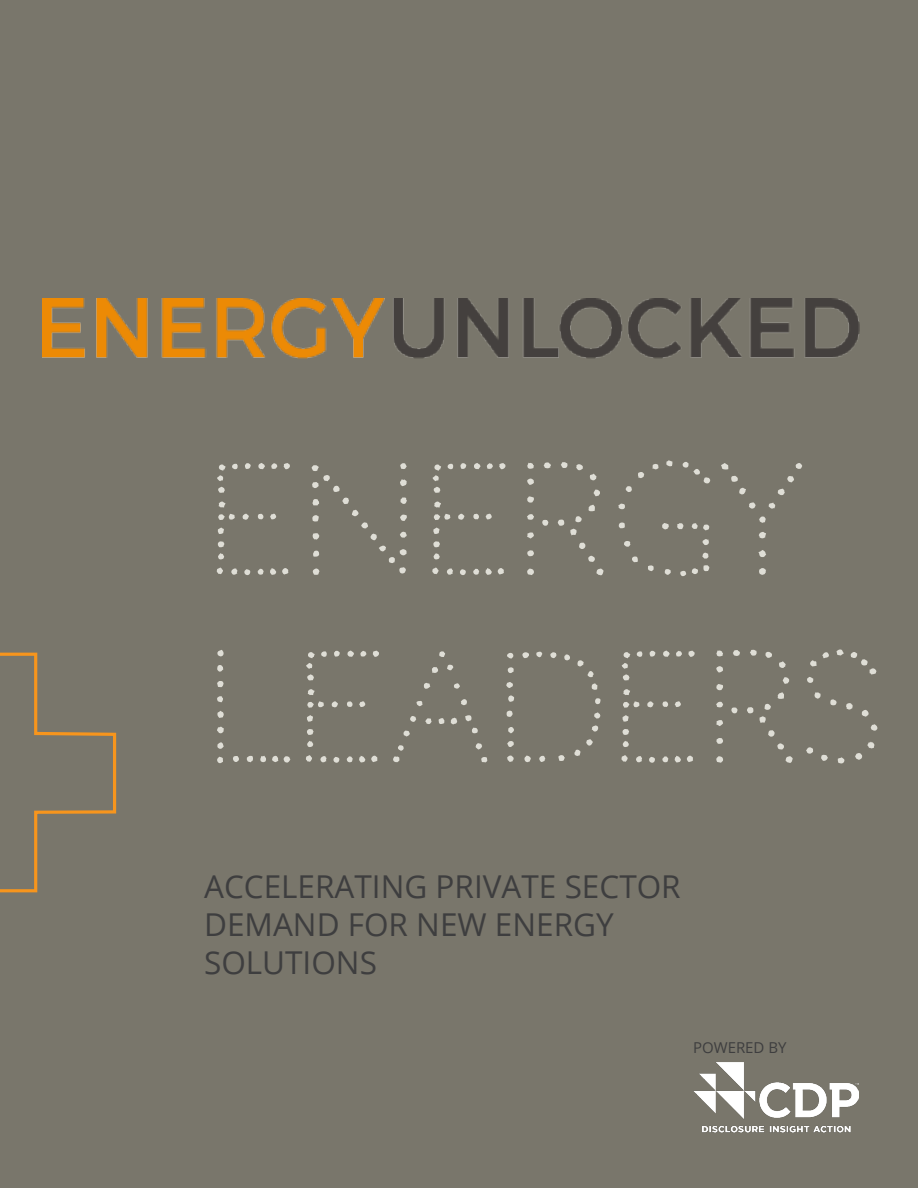
<style>
.page{position:relative;width:918px;height:1188px;background:#79766b}
.page>*{position:absolute;margin:0;border:0;box-sizing:border-box;transform-origin:0 0}
.t1{font:150px "Codystar";color:#dfded6}
.t2{font:31.5px/37.8px "Open Sans";color:#3e3e3f}
.t3{font:15px "Open Sans";color:#3e3e3f}
</style>
<div class="page">
<img style="left:693px;top:1062px;width:166px;height:71px">
<img style="left:43px;top:299px;width:816px;height:59px">
<svg style="left:0;top:652px;width:117px;height:241px"></svg>
<p class="t1" style="left:204px;top:433px;width:600px">ENERGY</p>
<p class="t1" style="left:204px;top:621px;width:682px">LEADERS</p>
<p class="t2" style="left:204px;top:867px;width:478px">ACCELERATING PRIVATE SECTOR<br>DEMAND FOR NEW ENERGY<br>SOLUTIONS</p>
<p class="t3" style="left:693px;top:1037px;width:95px">POWERED BY</p>
</div>
